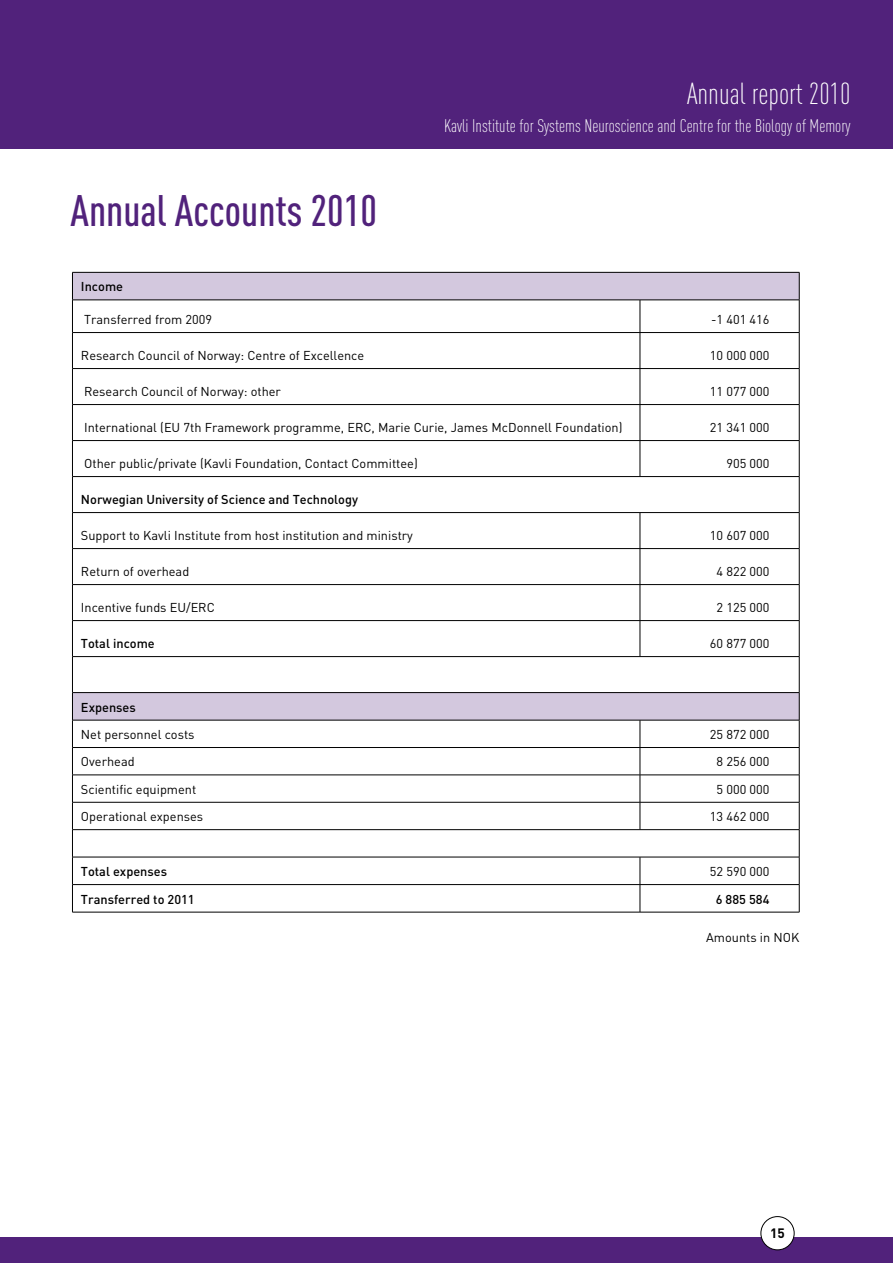
<style>
.page{position:relative;width:893px;height:1263px;background:#fff}
.page>*{position:absolute;margin:0;border:0;box-sizing:border-box;transform-origin:0 0}
.t1{font:500 43.5px "DIN Cond";color:#51227b}
.t2{font:300 30px "DIN Cond";color:#fff}
.t3{font:300 18px "DIN Cond";color:#fff}
.t4{font:700 13.5px "DIN";color:#000}
.t5{font:12.75px "DIN";color:#000}
.t6{font:500 12.75px "DIN";color:#000}
</style>
<div class="page">
<div style="left:0;top:1237px;width:893px;height:26px;background:#51227b"></div>
<div style="left:0;top:0;width:893px;height:149px;background:#51227b"></div>
<div style="left:761px;top:1216px;width:33px;height:34px;background:#fff;border-radius:50%"></div>
<div style="left:760px;top:1216px;width:34px;height:34px;border:1px solid #000;border-radius:50%"></div>
<svg style="left:73px;top:273px;width:726px;height:447px"></svg>
<hr style="left:72px;top:272px;width:568px;height:1px;background:#000">
<svg style="left:72px;top:273px;width:1px;height:27px"></svg>
<hr style="left:640px;top:272px;width:159px;height:1px;background:#000">
<svg style="left:799px;top:273px;width:1px;height:27px"></svg>
<hr style="left:72px;top:300px;width:568px;height:1px;background:#000">
<hr style="left:72px;top:300px;width:1px;height:32px;background:#000">
<hr style="left:640px;top:300px;width:159px;height:1px;background:#000">
<hr style="left:640px;top:300px;width:1px;height:32px;background:#000">
<hr style="left:799px;top:300px;width:1px;height:32px;background:#000">
<hr style="left:72px;top:332px;width:568px;height:1px;background:#000">
<hr style="left:72px;top:333px;width:1px;height:35px;background:#000">
<hr style="left:640px;top:332px;width:159px;height:1px;background:#000">
<hr style="left:640px;top:333px;width:1px;height:35px;background:#000">
<hr style="left:799px;top:333px;width:1px;height:35px;background:#000">
<hr style="left:72px;top:368px;width:568px;height:1px;background:#000">
<hr style="left:72px;top:369px;width:1px;height:35px;background:#000">
<hr style="left:640px;top:368px;width:159px;height:1px;background:#000">
<hr style="left:640px;top:369px;width:1px;height:35px;background:#000">
<hr style="left:799px;top:369px;width:1px;height:35px;background:#000">
<hr style="left:72px;top:404px;width:568px;height:1px;background:#000">
<hr style="left:72px;top:405px;width:1px;height:35px;background:#000">
<hr style="left:640px;top:404px;width:159px;height:1px;background:#000">
<hr style="left:640px;top:405px;width:1px;height:35px;background:#000">
<hr style="left:799px;top:405px;width:1px;height:35px;background:#000">
<hr style="left:72px;top:440px;width:568px;height:1px;background:#000">
<hr style="left:72px;top:441px;width:1px;height:35px;background:#000">
<hr style="left:640px;top:440px;width:159px;height:1px;background:#000">
<hr style="left:640px;top:441px;width:1px;height:35px;background:#000">
<hr style="left:799px;top:441px;width:1px;height:35px;background:#000">
<hr style="left:72px;top:476px;width:568px;height:1px;background:#000">
<hr style="left:72px;top:477px;width:1px;height:35px;background:#000">
<hr style="left:640px;top:476px;width:159px;height:1px;background:#000">
<hr style="left:799px;top:477px;width:1px;height:35px;background:#000">
<hr style="left:72px;top:512px;width:568px;height:1px;background:#000">
<hr style="left:72px;top:513px;width:1px;height:35px;background:#000">
<hr style="left:640px;top:512px;width:159px;height:1px;background:#000">
<hr style="left:640px;top:513px;width:1px;height:35px;background:#000">
<hr style="left:799px;top:513px;width:1px;height:35px;background:#000">
<hr style="left:72px;top:548px;width:568px;height:1px;background:#000">
<hr style="left:72px;top:549px;width:1px;height:35px;background:#000">
<hr style="left:640px;top:548px;width:159px;height:1px;background:#000">
<hr style="left:640px;top:549px;width:1px;height:35px;background:#000">
<hr style="left:799px;top:549px;width:1px;height:35px;background:#000">
<hr style="left:72px;top:584px;width:568px;height:1px;background:#000">
<hr style="left:72px;top:585px;width:1px;height:35px;background:#000">
<hr style="left:640px;top:584px;width:159px;height:1px;background:#000">
<hr style="left:640px;top:585px;width:1px;height:35px;background:#000">
<hr style="left:799px;top:585px;width:1px;height:35px;background:#000">
<hr style="left:72px;top:620px;width:568px;height:1px;background:#000">
<hr style="left:72px;top:621px;width:1px;height:35px;background:#000">
<hr style="left:640px;top:620px;width:159px;height:1px;background:#000">
<hr style="left:640px;top:621px;width:1px;height:35px;background:#000">
<hr style="left:799px;top:621px;width:1px;height:35px;background:#000">
<hr style="left:72px;top:656px;width:568px;height:1px;background:#000">
<hr style="left:72px;top:657px;width:1px;height:35px;background:#000">
<hr style="left:640px;top:656px;width:159px;height:1px;background:#000">
<hr style="left:799px;top:657px;width:1px;height:35px;background:#000">
<hr style="left:72px;top:692px;width:568px;height:1px;background:#000">
<hr style="left:640px;top:692px;width:159px;height:1px;background:#000">
<hr style="left:72px;top:720px;width:568px;height:1px;background:#000">
<hr style="left:640px;top:720px;width:159px;height:1px;background:#000">
<hr style="left:72px;top:747px;width:568px;height:1px;background:#000">
<hr style="left:640px;top:747px;width:159px;height:1px;background:#000">
<hr style="left:72px;top:775px;width:568px;height:1px;background:#000">
<hr style="left:640px;top:775px;width:159px;height:1px;background:#000">
<hr style="left:72px;top:802px;width:568px;height:1px;background:#000">
<hr style="left:640px;top:802px;width:159px;height:1px;background:#000">
<svg style="left:640px;top:720px;width:1px;height:109px"></svg>
<hr style="left:72px;top:829px;width:568px;height:1px;background:#000">
<hr style="left:640px;top:829px;width:159px;height:1px;background:#000">
<hr style="left:72px;top:857px;width:568px;height:1px;background:#000">
<hr style="left:640px;top:857px;width:159px;height:1px;background:#000">
<hr style="left:72px;top:884px;width:568px;height:1px;background:#000">
<svg style="left:72px;top:693px;width:1px;height:219px"></svg>
<hr style="left:640px;top:884px;width:159px;height:1px;background:#000">
<svg style="left:640px;top:857px;width:1px;height:55px"></svg>
<svg style="left:799px;top:693px;width:1px;height:219px"></svg>
<hr style="left:72px;top:912px;width:568px;height:1px;background:#000">
<hr style="left:640px;top:912px;width:159px;height:1px;background:#000">
<h1 class="t1" style="left:71px;top:185px;width:308px">Annual Accounts 2010</h1>
<h2 class="t2" style="left:687px;top:77px;width:165px">Annual report 2010</h2>
<h3 class="t3" style="left:444px;top:116px;width:408px">Kavli Institute for Systems Neuroscience and Centre for the Biology of Memory</h3>
<p class="t6" style="left:81px;top:279px;width:44px">Income</p>
<p class="t5" style="left:84px;top:311px;width:130px">Transferred from 2009</p>
<p class="t5" style="left:711px;top:311px;width:60px">-1 401 416</p>
<p class="t5" style="left:81px;top:347px;width:285px">Research Council of Norway: Centre of Excellence</p>
<p class="t5" style="left:710px;top:347px;width:61px">10 000 000</p>
<p class="t5" style="left:84px;top:383px;width:198px">Research Council of Norway: other</p>
<p class="t5" style="left:710px;top:383px;width:61px">11 077 000</p>
<p class="t5" style="left:84px;top:419px;width:540px">International (EU 7th Framework programme, ERC, Marie Curie, James McDonnell Foundation)</p>
<p class="t5" style="left:710px;top:419px;width:61px">21 341 000</p>
<p class="t5" style="left:84px;top:455px;width:335px">Other public/private (Kavli Foundation, Contact Committee)</p>
<p class="t5" style="left:726px;top:455px;width:45px">905 000</p>
<p class="t6" style="left:81px;top:491px;width:279px">Norwegian U niversity of Science and Technology</p>
<p class="t5" style="left:81px;top:527px;width:333px">Support to Kavli Institute from host institution and ministry</p>
<p class="t5" style="left:710px;top:527px;width:61px">10 607 000</p>
<p class="t5" style="left:81px;top:563px;width:110px">Return of overhead</p>
<p class="t5" style="left:716px;top:563px;width:54px">4 822 000</p>
<p class="t5" style="left:81px;top:599px;width:135px">Incentive funds EU/ERC</p>
<p class="t5" style="left:716px;top:599px;width:54px">2 125 000</p>
<p class="t6" style="left:81px;top:635px;width:75px">Total income</p>
<p class="t5" style="left:710px;top:635px;width:61px">60 877 000</p>
<p class="t6" style="left:81px;top:699px;width:56px">Expenses</p>
<p class="t5" style="left:81px;top:726px;width:115px">Net personnel costs</p>
<p class="t5" style="left:710px;top:726px;width:61px">25 872 000</p>
<p class="t5" style="left:81px;top:754px;width:55px">Overhead</p>
<p class="t5" style="left:716px;top:754px;width:54px">8 256 000</p>
<p class="t5" style="left:81px;top:781px;width:117px">Scientific equipment</p>
<p class="t5" style="left:716px;top:781px;width:54px">5 000 000</p>
<p class="t5" style="left:81px;top:809px;width:124px">Operational expenses</p>
<p class="t5" style="left:710px;top:809px;width:61px">13 462 000</p>
<p class="t6" style="left:81px;top:863px;width:88px">Total expenses</p>
<p class="t5" style="left:710px;top:863px;width:61px">52 590 000</p>
<p class="t6" style="left:81px;top:891px;width:115px">Transferred to 2011</p>
<p class="t6" style="left:716px;top:891px;width:55px">6 885 584</p>
<p class="t5" style="left:706px;top:930px;width:95px">Amounts in NOK</p>
<p class="t4" style="left:770px;top:1224px;width:16px">15</p>
</div>
